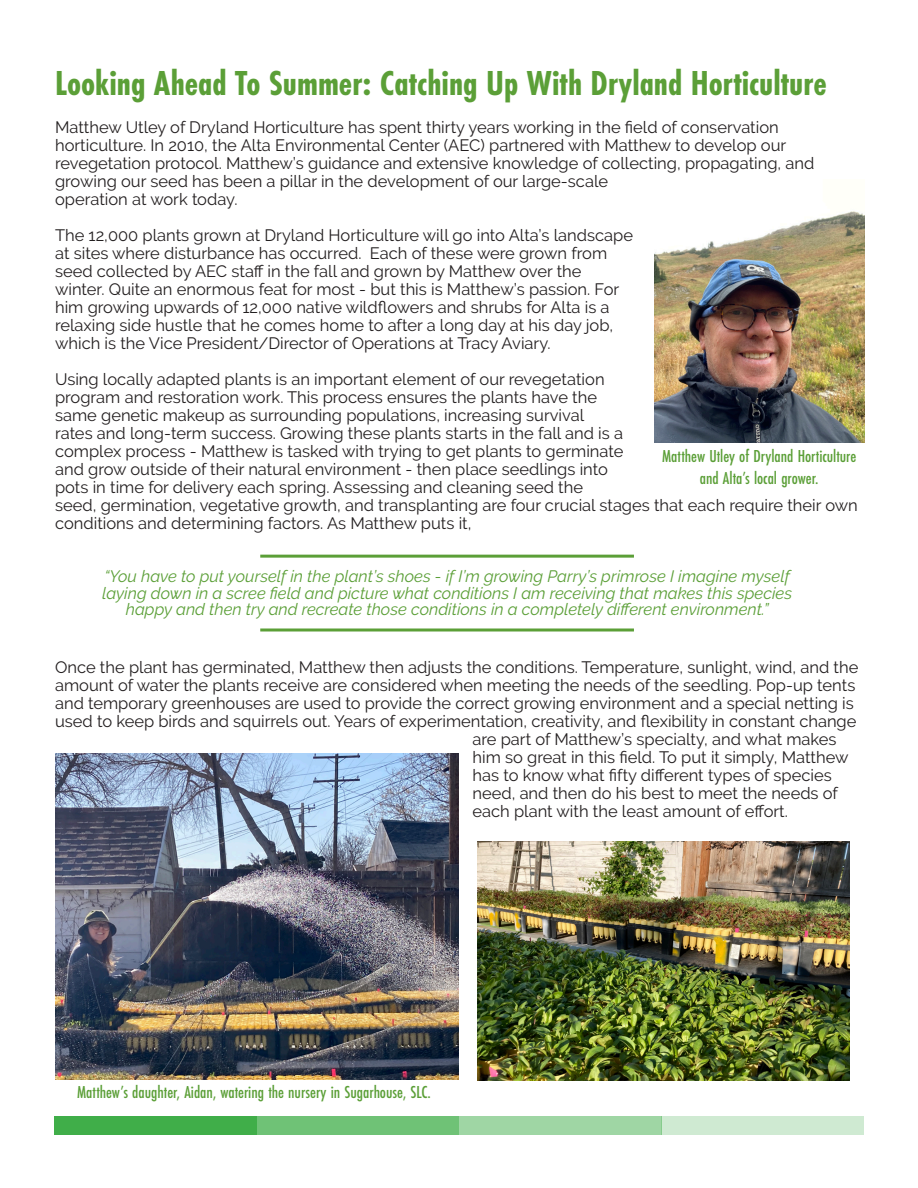
<style>
.page{position:relative;width:918px;height:1188px;background:#fff}
.page>*{position:absolute;margin:0;border:0;box-sizing:border-box;transform-origin:0 0}
.t1{font:700 36px "Futura PT Cond";color:#5b9f37}
.t2{font:500 18px/21.6px "Futura PT Cond";color:#5b9f37;text-align:center}
.t3{font:16.5px/18px "Raleway";color:#231f20}
.t4{font:italic 16.5px/16.5px "Raleway";color:#5b9f37;text-align:center}
</style>
<div class="page">
<div style="left:54px;top:1116px;width:202px;height:18px;background:#40ae49"></div>
<div style="left:256px;top:1116px;width:203px;height:18px;background:#6fc276"></div>
<div style="left:459px;top:1116px;width:203px;height:18px;background:#9fd6a4"></div>
<div style="left:662px;top:1116px;width:202px;height:18px;background:#cfead2"></div>
<img style="left:654px;top:211px;width:210px;height:232px">
<svg style="left:260px;top:628px;width:374px;height:4px"></svg>
<hr style="left:260px;top:555px;width:374px;height:3px;background:#5b9f37">
<img style="left:55px;top:754px;width:404px;height:326px">
<img style="left:477px;top:842px;width:373px;height:239px">
<p class="t1" style="left:55px;top:62px;width:773px">Looking Ahead To Summer: Catching Up With Dryland Horticulture</p>
<p class="t3" style="left:55px;top:118px;width:761px">Matthew Utley of Dryland Horticulture has spent thirty years working in the field of conservation horticulture. In 2010, the Alta Environmental Center (AEC) partnered with Matthew to develop our revegetation protocol. Matthew’s guidance and extensive knowledge of collecting, propagating, and growing our seed has been a pillar in the development of our large-scale<br>operation at work today.</p>
<p class="t3" style="left:55px;top:226px;width:580px">The 12,000 plants grown at Dryland Horticulture will go into Alta’s landscape at sites where disturbance has occurred. Each of these were grown from seed collected by AEC staff in the fall and grown by Matthew over the winter. Quite an enormous feat for most - but this is Matthew’s passion. For him growing upwards of 12,000 native wildflowers and shrubs for Alta is a relaxing side hustle that he comes home to after a long day at his day job, which is the Vice President/Director of Operations at Tracy Aviary.</p>
<p class="t3" style="left:55px;top:370px;width:804px">Using locally adapted plants is an important element of our revegetation<br>program and restoration work. This process ensures the plants have the<br>same genetic makeup as surrounding populations, increasing survival<br>rates and long-term success. Growing these plants starts in the fall and is a<br>complex process - Matthew is tasked with trying to get plants to germinate<br>and grow outside of their natural environment - then place seedlings into<br>pots in time for delivery each spring. Assessing and cleaning seed the<br>seed, germination, vegetative growth, and transplanting are four crucial stages that each require their own conditions and determining factors. As Matthew puts it,</p>
<p class="t2" style="left:662px;top:446px;width:196px">Matthew Utley of Dryland Horticulture and Alta’s local grower.</p>
<p class="t4" style="left:102px;top:568px;width:692px">“You have to put yourself in the plant’s shoes - if I’m growing Parry’s primrose I imagine myself laying down in a scree field and picture what conditions I am receiving that makes this species happy and then try and recreate those conditions in a completely different environment.”</p>
<p class="t3" style="left:55px;top:658px;width:805px">Once the plant has germinated, Matthew then adjusts the conditions. Temperature, sunlight, wind, and the</p>
<p class="t3" style="left:55px;top:676px;width:802px">amount of water the plants receive are considered when meeting the needs of the seedling. Pop-up tents</p>
<p class="t3" style="left:55px;top:694px;width:800px">and temporary greenhouses are used to provide the correct growing environment and a special netting is</p>
<p class="t3" style="left:55px;top:712px;width:803px">used to keep birds and squirrels out. Years of experimentation, creativity, and flexibility in constant change</p>
<p class="t3" style="left:472px;top:730px;width:366px">are part of Matthew’s specialty, and what makes</p>
<p class="t3" style="left:472px;top:748px;width:378px">him so great in this field. To put it simply, Matthew</p>
<p class="t3" style="left:472px;top:766px;width:361px">has to know what fifty different types of species</p>
<p class="t3" style="left:472px;top:784px;width:367px">need, and then do his best to meet the needs of</p>
<p class="t3" style="left:472px;top:802px;width:317px">each plant with the least amount of effort.</p>
<p class="t2" style="left:77px;top:1082px;width:355px">Matthew’s daughter, Aidan, watering the nursery in Sugarhouse, SLC.</p>
</div>
